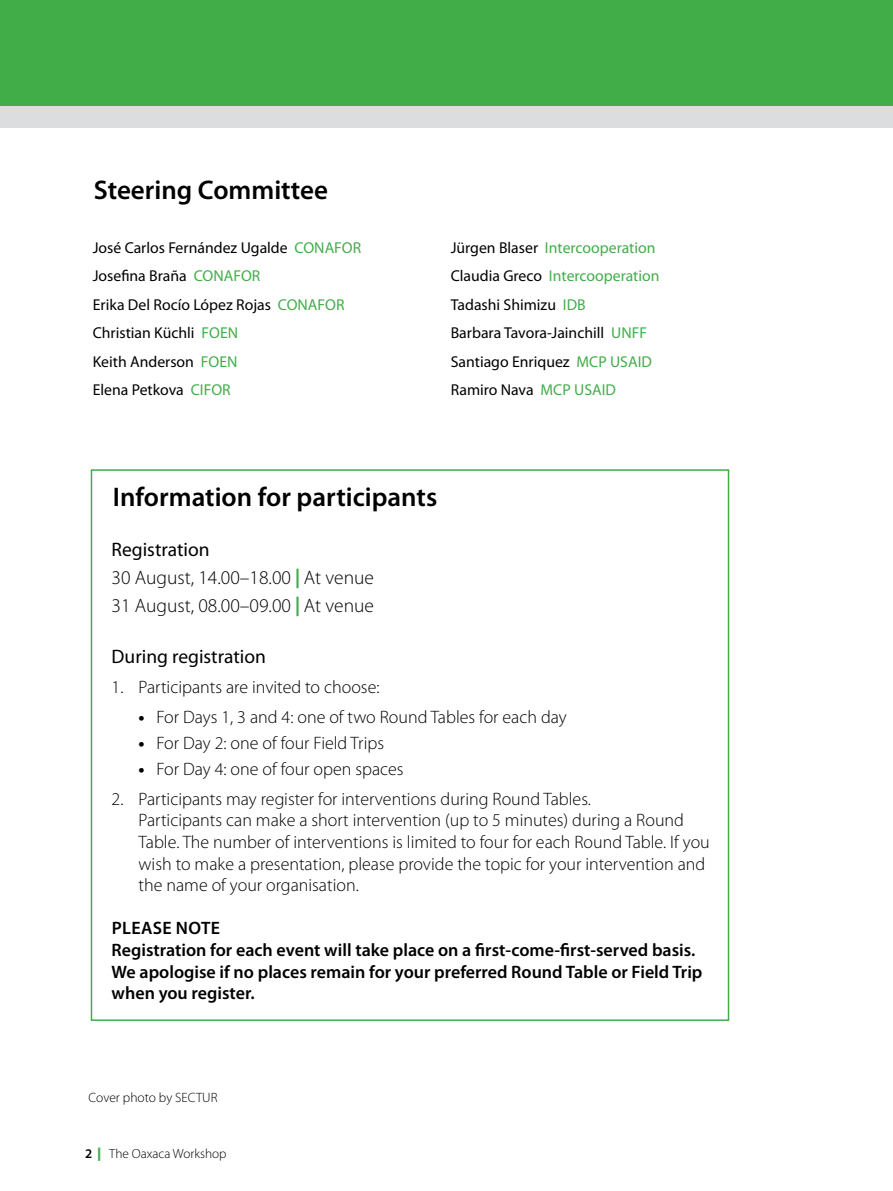
<style>
.page{position:relative;width:893px;height:1191px;background:#fff}
.page>*{position:absolute;margin:0;border:0;box-sizing:border-box;transform-origin:0 0}
.t1{font:600 27px "Myriad Pro";color:#000}
.t2{font:300 19.5px/27.6px "Myriad Pro";color:#000}
.t3{font:19.5px "Myriad Pro";color:#000}
.t4{font:300 18px/21.6px "Myriad Pro";color:#000}
.t5{font:600 18px/21.6px "Myriad Pro";color:#000}
.t6{font:15.75px/28.5px "Myriad Pro";color:#000}
.t7{font:300 13.5px "Myriad Pro";color:#000}
.t8{font:300 13.35px "Myriad Pro";color:#000}
.s1{color:#41ad49}
.s2{font-weight:400}
.s3{font-family:"Helvetica Neue LT Std";font-weight:700;color:#41ad49}
.s4{font-weight:700}
.s5{font-weight:600}
.s6{font-family:"Helvetica Neue LT Std";font-weight:900;color:#41ad49}
</style>
<div class="page">
<div style="left:0;top:0;width:893px;height:128px;background:#41ad49"></div>
<div style="left:0;top:106px;width:893px;height:22px;background:#dcddde"></div>
<div style="left:91px;top:469px;width:638px;height:552px;border:2px solid #41ad49"></div>
<h1 class="t1" style="left:94px;top:173px;width:236px">Steering Committee</h1>
<p class="t6" style="left:93px;top:233px;width:270px">José Carlos Fernández Ugalde <span class="s1">CONAFOR<br></span>Josefina Braña <span class="s1">CONAFOR<br></span>Erika Del Rocío López Rojas <span class="s1">CONAFOR<br></span>Christian Küchli <span class="s1">FOEN<br></span>Keith Anderson <span class="s1">FOEN<br></span>Elena Petkova <span class="s1">CIFOR</span></p>
<p class="t6" style="left:451px;top:233px;width:210px">Jürgen Blaser <span class="s1">Intercooperation<br></span>Claudia Greco <span class="s1">Intercooperation<br></span>Tadashi Shimizu <span class="s1">IDB<br></span>Barbara Tavora-Jainchill <span class="s1">UNFF<br></span>Santiago Enriquez <span class="s1">MCP USAID<br></span>Ramiro Nava <span class="s1">MCP USAID</span></p>
<h1 class="t1" style="left:113px;top:479px;width:326px">Information for participants</h1>
<p class="t2" style="left:112px;top:536px;width:264px"><span class="s2">Registration<br></span>30 August, 14.00–18.00 <span class="s3">|</span> At venue<br>31 August, 08.00–09.00 <span class="s3">|</span> At venue</p>
<p class="t3" style="left:112px;top:644px;width:156px">During registration</p>
<p class="t4" style="left:112px;top:676px;width:269px">1. Participants are invited to choose:</p>
<p class="t4" style="left:139px;top:706px;width:430px"><span class="s4">•</span> For Days 1, 3 and 4: one of two Round Tables for each day</p>
<p class="t4" style="left:139px;top:732px;width:247px"><span class="s4">•</span> For Day 2: one of four Field Trips</p>
<p class="t4" style="left:139px;top:757px;width:267px"><span class="s4">•</span> For Day 4: one of four open spaces</p>
<p class="t4" style="left:139px;top:788px;width:573px;text-indent:-27px">2. Participants may register for interventions during Round Tables.<br>Participants can make a short intervention (up to 5 minutes) during a Round Table. The number of interventions is limited to four for each Round Table. If you wish to make a presentation, please provide the topic for your intervention and the name of your organisation.</p>
<p class="t5" style="left:112px;top:917px;width:592px">Please note<br>Registration for each event will take place on a first-come-first-served basis.<br>We apologise if no places remain for your preferred Round Table or Field Trip when you register.</p>
<p class="t7" style="left:89px;top:1089px;width:130px">Cover photo by SECTUR</p>
<p class="t8" style="left:85px;top:1146px;width:143px"><span class="s5">2</span> <span class="s6">|</span> The Oaxaca Workshop</p>
</div>
